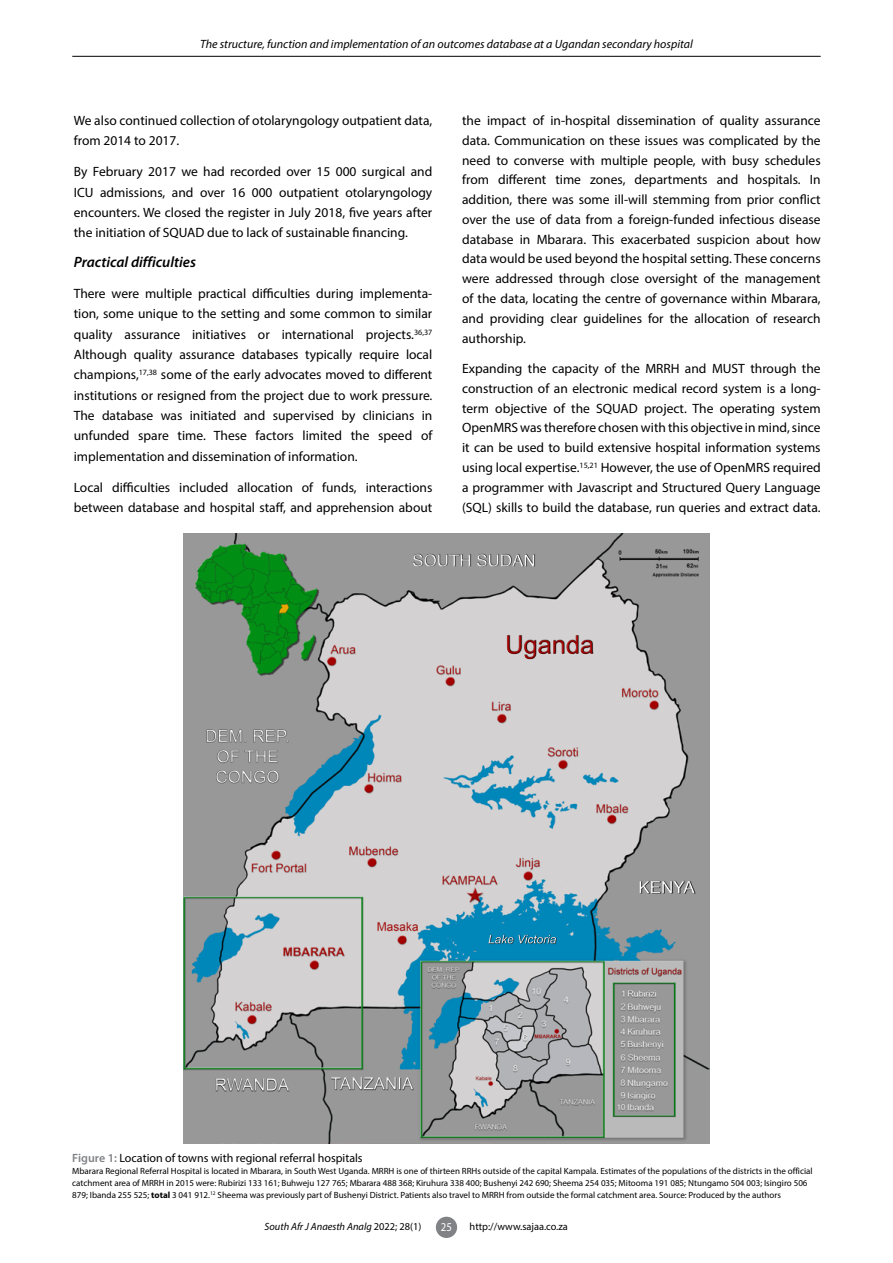
<style>
.page{position:relative;width:893px;height:1263px;background:#fff}
.page>*{position:absolute;margin:0;border:0;box-sizing:border-box;transform-origin:0 0}
.t1{font:italic 600 15px "Myriad Pro";color:#000}
.t2{font:13.5px/19.8px "Myriad Pro";color:#000;text-align:justify}
.t3{font:italic 12px "Myriad Pro";color:#000}
.t4{font:12px "Myriad Pro";color:#000}
.t5{font:12px "Myriad Pro";color:#fff;scale:.9 1}
.t6{font:italic 10.5px "Myriad Pro";color:#000}
.t7{font:10.5px "Myriad Pro";color:#000}
.t8{font:9px/12px "Myriad Pro";color:#000}
.s1{font-weight:600;color:#808285}
.s2{font-weight:700}
.s3{font-style:normal}
</style>
<div class="page">
<div style="left:436px;top:1217px;width:21px;height:21px;background:#808285;border-radius:50%"></div>
<hr style="left:72px;top:56px;width:749px;height:1px;background:#000">
<img style="left:183px;top:534px;width:526px;height:610px">
<p class="t3" style="left:200px;top:37px;width:494px">The structure, function and implementation of an outcomes database at a Ugandan secondary hospital</p>
<p class="t2" style="left:74px;top:110px;width:360px;line-height:20.2px">We also continued collection of otolaryngology outpatient data, from 2014 to 2017.</p>
<p class="t2" style="left:74px;top:161px;width:360px;line-height:20.2px">By February 2017 we had recorded over 15 000 surgical and ICU admissions, and over 16 000 outpatient otolaryngology encounters. We closed the register in July 2018, five years after the initiation of SQUAD due to lack of sustainable financing.</p>
<p class="t1" style="left:74px;top:253px;width:124px">Practical difficulties</p>
<p class="t2" style="left:74px;top:283px;width:360px;line-height:20.2px">There were multiple practical difficulties during implementa&shy;tion, some unique to the setting and some common to similar quality assurance initiatives or international projects.<sup>36,37<br></sup>Although quality assurance databases typically require local champions,<sup>17,38</sup> some of the early advocates moved to different institutions or resigned from the project due to work pressure.<br>The database was initiated and supervised by clinicians in unfunded spare time. These factors limited the speed of implementation and dissemination of information.</p>
<p class="t2" style="left:74px;top:477px;width:360px;line-height:20.2px">Local difficulties included allocation of funds, interactions between database and hospital staff, and apprehension about</p>
<p class="t2" style="left:462px;top:110px;width:360px">the impact of in-hospital dissemination of quality assurance data. Communication on these issues was complicated by the need to converse with multiple people, with busy schedules from different time zones, departments and hospitals. In addition, there was some ill-will stemming from prior conflict over the use of data from a foreign-funded infectious disease database in Mbarara. This exacerbated suspicion about how data would be used beyond the hospital setting. These concerns were addressed through close oversight of the management of the data, locating the centre of governance within Mbarara, and providing clear guidelines for the allocation of research authorship.</p>
<p class="t2" style="left:462px;top:358px;width:360px">Expanding the capacity of the MRRH and MUST through the construction of an electronic medical record system is a long&shy;term objective of the SQUAD project. The operating system OpenMRS was therefore chosen with this objective in mind, since it can be used to build extensive hospital information systems using local expertise.<sup>15,21</sup> However, the use of OpenMRS required a programmer with Javascript and Structured Query Language (SQL) skills to build the database, run queries and extract data.</p>
<p class="t4" style="left:72px;top:1151px;width:292px"><span class="s1">Figure 1:</span> Location of towns with regional referral hospitals</p>
<p class="t8" style="left:72px;top:1165px;width:742px">Mbarara Regional Referral Hospital is located in Mbarara, in South West Uganda. MRRH is one of thirteen RRHs outside of the capital Kampala. Estimates of the populations of the districts in the official catchment area of MRRH in 2015 were: Rubirizi 133 161; Buhweju 127 765; Mbarara 488 368; Kiruhura 338 400; Bushenyi 242 690; Sheema 254 035; Mitooma 191 085; Ntungamo 504 003; Isingiro 506<br>879; Ibanda 255 525; <span class="s2">total</span> 3 041 912.<sup>12</sup> Sheema was previously part of Bushenyi District. Patients also travel to MRRH from outside the formal catchment area. Source: Produced by the authors</p>
<p class="t6" style="left:265px;top:1220px;width:158px">South Afr J Anaesth Analg <span class="s3">2022; 28(1)</span></p>
<p class="t5" style="left:441px;top:1220px;width:14px">25</p>
<p class="t7" style="left:470px;top:1220px;width:100px">http://www.sajaa.co.za</p>
</div>
